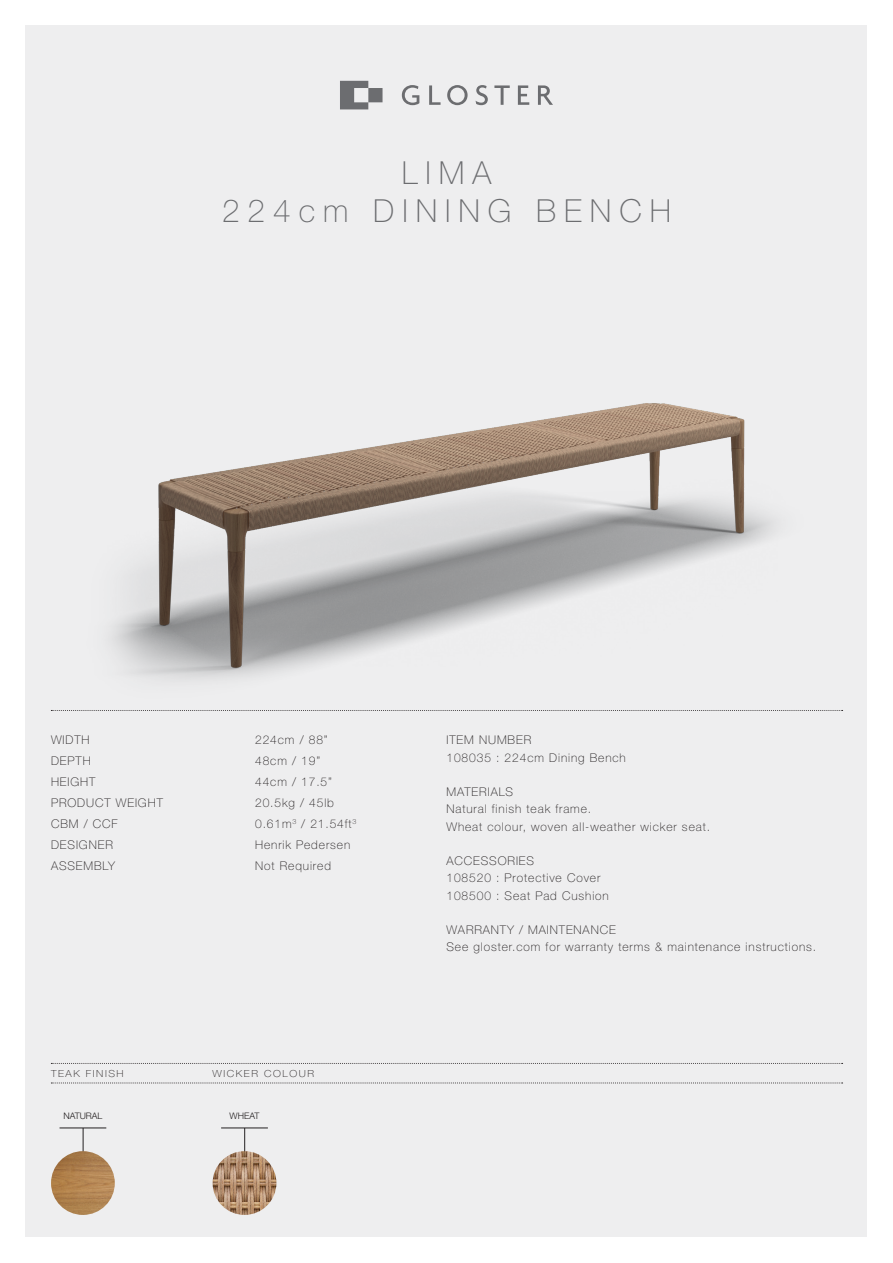
<style>
.page{position:relative;width:893px;height:1263px;background:#fff}
.page>*{position:absolute;margin:0;border:0;box-sizing:border-box;transform-origin:0 0}
.t1{font:100 31.8px "Helvetica Neue LT Pro";letter-spacing:.25em;color:#6c6d70}
.t2{font:100 12px/17.2px "Helvetica Neue LT Pro";letter-spacing:.075em;color:#231f20}
.t3{font:100 9.75px "Helvetica Neue LT Pro";letter-spacing:.15em;color:#231f20;scale:1.08 1}
.t4{font:300 9px "Helvetica Neue LT Pro";color:#231f20}
</style>
<div class="page">
<div style="left:26px;top:26px;width:841px;height:1211px;background:#eeeeef"></div>
<svg style="left:51px;top:1083px;width:792px;height:1px"></svg>
<svg style="left:51px;top:1063px;width:792px;height:1px"></svg>
<hr style="left:221px;top:1128px;width:47px;height:1px;background:#231f20">
<svg style="left:244px;top:1128px;width:1px;height:23px"></svg>
<img style="left:213px;top:1151px;width:63px;height:64px;border-radius:32px">
<hr style="left:60px;top:1128px;width:46px;height:1px;background:#231f20">
<svg style="left:83px;top:1128px;width:1px;height:23px"></svg>
<img style="left:51px;top:1151px;width:64px;height:64px;border-radius:32px">
<svg style="left:340px;top:81px;width:213px;height:28px"></svg>
<svg style="left:51px;top:710px;width:792px;height:1px"></svg>
<img style="left:86px;top:403px;width:720px;height:308px">
<p class="t1" style="left:402px;top:154px;width:91px">LIMA</p>
<p class="t1" style="left:222px;top:192px;width:450px">224cm DINING BENCH</p>
<p class="t2" style="left:51px;top:731px;width:40px">WIDTH</p>
<p class="t2" style="left:51px;top:752px;width:41px">DEPTH</p>
<p class="t2" style="left:51px;top:773px;width:46px">HEIGHT</p>
<p class="t2" style="left:51px;top:794px;width:113px">PRODUCT WEIGHT</p>
<p class="t2" style="left:51px;top:815px;width:68px">CBM / CCF</p>
<p class="t2" style="left:51px;top:836px;width:63px">DESIGNER</p>
<p class="t2" style="left:51px;top:857px;width:66px">ASSEMBLY</p>
<p class="t2" style="left:255px;top:731px;width:74px">224cm / 88”</p>
<p class="t2" style="left:255px;top:752px;width:67px">48cm / 19”</p>
<p class="t2" style="left:255px;top:773px;width:78px">44cm / 17.5”</p>
<p class="t2" style="left:255px;top:794px;width:80px">20.5kg / 45lb</p>
<p class="t2" style="left:255px;top:815px;width:103px">0.61m<sup>3</sup> / 21.54ft<sup>3</sup></p>
<p class="t2" style="left:255px;top:836px;width:97px">Henrik Pedersen</p>
<p class="t2" style="left:255px;top:857px;width:77px">Not Required</p>
<p class="t3" style="left:51px;top:1067px;width:69px">TEAK FINISH</p>
<p class="t4" style="left:63px;top:1111px;width:41px">NATURAL</p>
<p class="t3" style="left:213px;top:1067px;width:96px">WICKER COLOUR</p>
<p class="t4" style="left:230px;top:1111px;width:31px">WHEAT</p>
<p class="t2" style="left:446px;top:731px;width:86px">ITEM NUMBER</p>
<p class="t2" style="left:446px;top:748px;width:181px">108035 : 224cm Dining Bench</p>
<p class="t2" style="left:446px;top:783px;width:68px">MATERIALS</p>
<p class="t2" style="left:446px;top:800px;width:265px">Natural finish teak frame.<br>Wheat colour, woven all-weather wicker seat.</p>
<p class="t2" style="left:446px;top:852px;width:89px">ACCESSORIES</p>
<p class="t2" style="left:446px;top:869px;width:155px">108520 : Protective Cover</p>
<p class="t2" style="left:446px;top:886px;width:164px">108500 : Seat Pad Cushion</p>
<p class="t2" style="left:446px;top:921px;width:171px">WARRANTY / MAINTENANCE</p>
<p class="t2" style="left:446px;top:938px;width:371px">See gloster.com for warranty terms &amp; maintenance instructions.</p>
</div>
